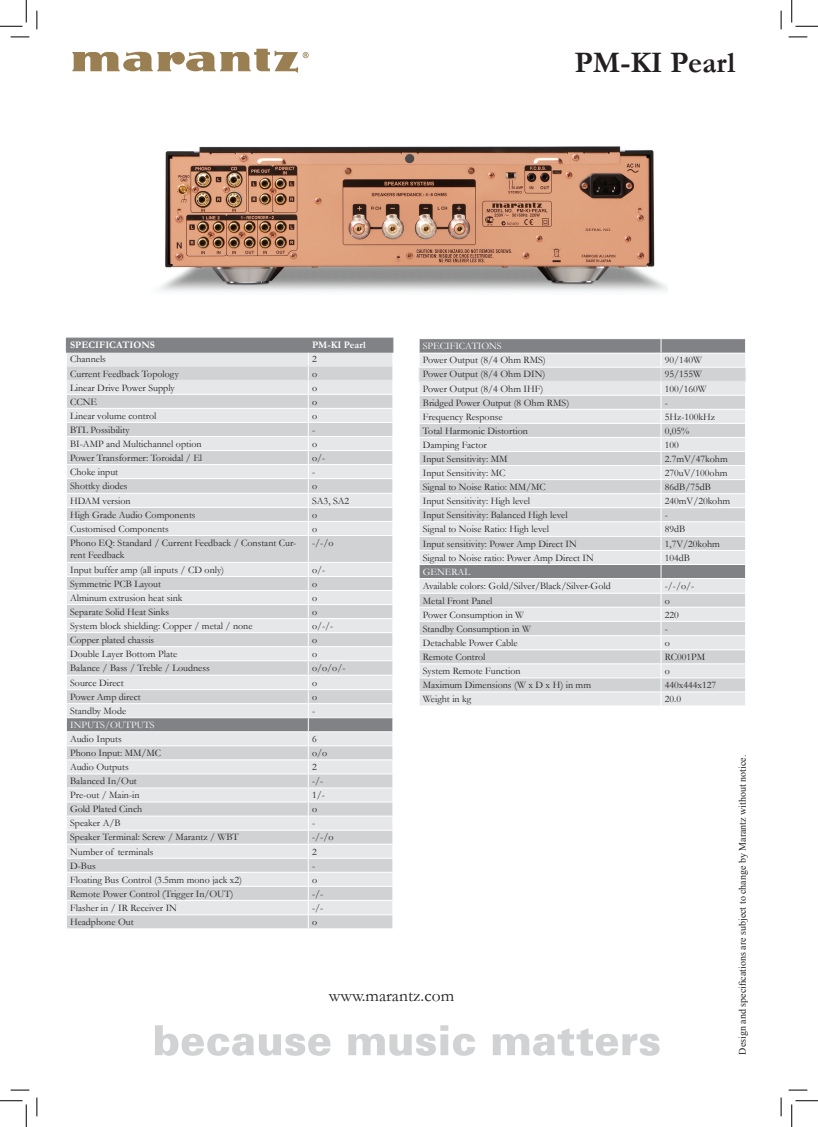
<style>
.page{position:relative;width:818px;height:1127px;background:#fff}
.page>*{position:absolute;margin:0;border:0;box-sizing:border-box;transform-origin:0 0}
.t1{font:700 30px "Garamond";color:#231f20}
.t2{font:17.5px "Garamond";color:#231f20}
.t3{font:10px/12px "Garamond";color:#231f20}
.t4{font:10px "Times New Roman";color:#231f20}
.t5{font:10px "Garamond";color:#fff}
.t6{font:700 10px "Garamond";color:#fff}
</style>
<div class="page">
<svg style="left:155px;top:1025px;width:175px;height:30px"></svg>
<svg style="left:348px;top:1025px;width:127px;height:30px"></svg>
<svg style="left:492px;top:1028px;width:167px;height:27px"></svg>
<svg style="left:72px;top:49px;width:237px;height:24px"></svg>
<img style="left:159px;top:146px;width:508px;height:146px">
<hr style="left:66px;top:337px;width:242px;height:1px;background:#808285">
<hr style="left:308px;top:337px;width:85px;height:1px;background:#808285">
<svg style="left:66px;top:338px;width:327px;height:590px;background:#d9dadc"></svg>
<hr style="left:66px;top:351px;width:242px;height:1px;background:#808285">
<hr style="left:308px;top:351px;width:85px;height:1px;background:#808285">
<svg style="left:419px;top:339px;width:327px;height:366px;background:#d8d9db"></svg>
<hr style="left:419px;top:366px;width:242px;height:1px;background:#fff">
<hr style="left:661px;top:366px;width:85px;height:1px;background:#fff">
<svg style="left:11px;top:36px;width:18px;height:2px"></svg>
<svg style="left:788px;top:36px;width:19px;height:2px"></svg>
<svg style="left:11px;top:1089px;width:18px;height:1px"></svg>
<svg style="left:788px;top:1089px;width:19px;height:1px"></svg>
<svg style="left:36px;top:11px;width:2px;height:18px"></svg>
<svg style="left:36px;top:1097px;width:2px;height:18px"></svg>
<svg style="left:780px;top:11px;width:2px;height:18px"></svg>
<svg style="left:780px;top:1097px;width:2px;height:18px"></svg>
<svg style="left:0;top:0;width:27px;height:27px"></svg>
<svg style="left:0;top:1100px;width:27px;height:26px"></svg>
<svg style="left:791px;top:0;width:27px;height:27px"></svg>
<svg style="left:791px;top:1100px;width:27px;height:26px"></svg>
<h1 class="t1" style="left:574px;top:42px;width:162px">PM-KI Pearl</h1>
<p class="t6" style="left:70px;top:338px;width:86px">SPECIFICATIONS</p>
<p class="t6" style="left:312px;top:338px;width:55px">PM-KI Pearl</p>
<p class="t3" style="left:70px;top:353px;width:37px">Channels</p>
<p class="t3" style="left:312px;top:353px;width:6px">2</p>
<p class="t3" style="left:70px;top:367px;width:110px">Current Feedback Topology</p>
<p class="t3" style="left:312px;top:367px;width:7px">o</p>
<p class="t3" style="left:70px;top:381px;width:106px">Linear Drive Power Supply</p>
<p class="t3" style="left:312px;top:381px;width:7px">o</p>
<p class="t3" style="left:70px;top:395px;width:28px">CCNE</p>
<p class="t3" style="left:312px;top:395px;width:7px">o</p>
<p class="t3" style="left:70px;top:409px;width:88px">Linear volume control</p>
<p class="t3" style="left:312px;top:409px;width:7px">o</p>
<p class="t3" style="left:70px;top:423px;width:61px">BTL Possibility</p>
<p class="t3" style="left:312px;top:423px;width:5px">-</p>
<p class="t3" style="left:70px;top:437px;width:133px">BI-AMP and Multichannel option</p>
<p class="t3" style="left:312px;top:437px;width:7px">o</p>
<p class="t3" style="left:70px;top:451px;width:134px">Power Transformer: Toroidal / El</p>
<p class="t3" style="left:312px;top:451px;width:15px">o/-</p>
<p class="t3" style="left:70px;top:465px;width:50px">Choke input</p>
<p class="t3" style="left:312px;top:465px;width:5px">-</p>
<p class="t3" style="left:70px;top:479px;width:59px">Shottky diodes</p>
<p class="t3" style="left:312px;top:479px;width:7px">o</p>
<p class="t3" style="left:70px;top:494px;width:62px">HDAM version</p>
<p class="t3" style="left:312px;top:494px;width:39px">SA3, SA2</p>
<p class="t3" style="left:70px;top:508px;width:127px">High Grade Audio Components</p>
<p class="t3" style="left:312px;top:508px;width:7px">o</p>
<p class="t3" style="left:70px;top:522px;width:100px">Customised Components</p>
<p class="t3" style="left:312px;top:522px;width:7px">o</p>
<p class="t3" style="left:70px;top:536px;width:228px">Phono EQ: Standard / Current Feedback / Constant Cur&shy;rent Feedback</p>
<p class="t3" style="left:312px;top:536px;width:23px">-/-/o</p>
<p class="t3" style="left:70px;top:563px;width:156px">Input buffer amp (all inputs / CD only)</p>
<p class="t3" style="left:312px;top:563px;width:15px">o/-</p>
<p class="t3" style="left:70px;top:577px;width:92px">Symmetric PCB Layout</p>
<p class="t3" style="left:312px;top:577px;width:7px">o</p>
<p class="t3" style="left:70px;top:591px;width:114px">Alminum extrusion heat sink</p>
<p class="t3" style="left:312px;top:591px;width:7px">o</p>
<p class="t3" style="left:70px;top:605px;width:100px">Separate Solid Heat Sinks</p>
<p class="t3" style="left:312px;top:605px;width:7px">o</p>
<p class="t3" style="left:70px;top:619px;width:184px">System block shielding: Copper / metal / none</p>
<p class="t3" style="left:312px;top:619px;width:23px">o/-/-</p>
<p class="t3" style="left:70px;top:633px;width:86px">Copper plated chassis</p>
<p class="t3" style="left:312px;top:633px;width:7px">o</p>
<p class="t3" style="left:70px;top:647px;width:109px">Double Layer Bottom Plate</p>
<p class="t3" style="left:312px;top:647px;width:7px">o</p>
<p class="t3" style="left:70px;top:661px;width:141px">Balance / Bass / Treble / Loudness</p>
<p class="t3" style="left:312px;top:661px;width:35px">o/o/o/-</p>
<p class="t3" style="left:70px;top:676px;width:55px">Source Direct</p>
<p class="t3" style="left:312px;top:676px;width:7px">o</p>
<p class="t3" style="left:70px;top:690px;width:72px">Power Amp direct</p>
<p class="t3" style="left:312px;top:690px;width:7px">o</p>
<p class="t3" style="left:70px;top:704px;width:58px">Standby Mode</p>
<p class="t3" style="left:312px;top:704px;width:5px">-</p>
<p class="t5" style="left:70px;top:718px;width:86px">INPUTS/OUTPUTS</p>
<p class="t3" style="left:70px;top:732px;width:53px">Audio Inputs</p>
<p class="t3" style="left:312px;top:732px;width:6px">6</p>
<p class="t3" style="left:70px;top:746px;width:93px">Phono Input: MM/MC</p>
<p class="t3" style="left:312px;top:746px;width:17px">o/o</p>
<p class="t3" style="left:70px;top:760px;width:60px">Audio Outputs</p>
<p class="t3" style="left:312px;top:760px;width:6px">2</p>
<p class="t3" style="left:70px;top:774px;width:68px">Balanced In/Out</p>
<p class="t3" style="left:312px;top:774px;width:13px">-/-</p>
<p class="t3" style="left:70px;top:788px;width:71px">Pre-out / Main-in</p>
<p class="t3" style="left:312px;top:788px;width:14px">1/-</p>
<p class="t3" style="left:70px;top:802px;width:74px">Gold Plated Cinch</p>
<p class="t3" style="left:312px;top:802px;width:7px">o</p>
<p class="t3" style="left:70px;top:816px;width:52px">Speaker A/B</p>
<p class="t3" style="left:312px;top:816px;width:5px">-</p>
<p class="t3" style="left:70px;top:830px;width:170px">Speaker Terminal: Screw / Marantz / WBT</p>
<p class="t3" style="left:312px;top:830px;width:23px">-/-/o</p>
<p class="t3" style="left:70px;top:844px;width:85px">Number of terminals</p>
<p class="t3" style="left:312px;top:844px;width:6px">2</p>
<p class="t3" style="left:70px;top:859px;width:27px">D-Bus</p>
<p class="t3" style="left:312px;top:859px;width:5px">-</p>
<p class="t3" style="left:70px;top:873px;width:173px">Floating Bus Control (3.5mm mono jack x2)</p>
<p class="t3" style="left:312px;top:873px;width:7px">o</p>
<p class="t3" style="left:70px;top:887px;width:165px">Remote Power Control (Trigger In/OUT)</p>
<p class="t3" style="left:312px;top:887px;width:13px">-/-</p>
<p class="t3" style="left:70px;top:901px;width:108px">Flasher in / IR Receiver IN</p>
<p class="t3" style="left:312px;top:901px;width:13px">-/-</p>
<p class="t3" style="left:70px;top:915px;width:65px">Headphone Out</p>
<p class="t3" style="left:312px;top:915px;width:7px">o</p>
<p class="t5" style="left:423px;top:339px;width:80px">SPECIFICATIONS</p>
<p class="t3" style="left:423px;top:354px;width:124px">Power Output (8/4 Ohm RMS)</p>
<p class="t3" style="left:665px;top:354px;width:39px">90/140W</p>
<p class="t3" style="left:423px;top:368px;width:124px">Power Output (8/4 Ohm DIN)</p>
<p class="t3" style="left:665px;top:368px;width:39px">95/155W</p>
<p class="t3" style="left:423px;top:382px;width:122px">Power Output (8/4 Ohm IHF)</p>
<p class="t3" style="left:665px;top:382px;width:43px">100/160W</p>
<p class="t3" style="left:423px;top:396px;width:148px">Bridged Power Output (8 Ohm RMS)</p>
<p class="t3" style="left:665px;top:396px;width:5px">-</p>
<p class="t3" style="left:423px;top:410px;width:81px">Frequency Response</p>
<p class="t3" style="left:665px;top:410px;width:52px">5Hz-100kHz</p>
<p class="t3" style="left:423px;top:424px;width:107px">Total Harmonic Distortion</p>
<p class="t3" style="left:665px;top:424px;width:26px">0,05%</p>
<p class="t3" style="left:423px;top:438px;width:65px">Damping Factor</p>
<p class="t3" style="left:665px;top:438px;width:16px">100</p>
<p class="t3" style="left:423px;top:452px;width:86px">Input Sensitivity: MM</p>
<p class="t3" style="left:665px;top:452px;width:64px">2.7mV/47kohm</p>
<p class="t3" style="left:423px;top:466px;width:84px">Input Sensitivity: MC</p>
<p class="t3" style="left:665px;top:466px;width:64px">270uV/100ohm</p>
<p class="t3" style="left:423px;top:480px;width:125px">Signal to Noise Ratio: MM/MC</p>
<p class="t3" style="left:665px;top:480px;width:48px">86dB/75dB</p>
<p class="t3" style="left:423px;top:494px;width:109px">Input Sensitivity: High level</p>
<p class="t3" style="left:665px;top:494px;width:67px">240mV/20kohm</p>
<p class="t3" style="left:423px;top:508px;width:146px">Input Sensitivity: Balanced High level</p>
<p class="t3" style="left:665px;top:508px;width:5px">-</p>
<p class="t3" style="left:423px;top:522px;width:128px">Signal to Noise Ratio: High level</p>
<p class="t3" style="left:665px;top:522px;width:22px">89dB</p>
<p class="t3" style="left:423px;top:537px;width:155px">Input sensitivity: Power Amp Direct IN</p>
<p class="t3" style="left:665px;top:537px;width:57px">1,7V/20kohm</p>
<p class="t3" style="left:423px;top:551px;width:173px">Signal to Noise ratio: Power Amp Direct IN</p>
<p class="t3" style="left:665px;top:551px;width:27px">104dB</p>
<p class="t5" style="left:423px;top:565px;width:49px">GENERAL</p>
<p class="t3" style="left:423px;top:579px;width:189px">Available colors: Gold/Silver/Black/Silver-Gold</p>
<p class="t3" style="left:665px;top:579px;width:31px">-/-/o/-</p>
<p class="t3" style="left:423px;top:594px;width:71px">Metal Front Panel</p>
<p class="t3" style="left:665px;top:594px;width:7px">o</p>
<p class="t3" style="left:423px;top:608px;width:103px">Power Consumption in W</p>
<p class="t3" style="left:665px;top:608px;width:16px">220</p>
<p class="t3" style="left:423px;top:622px;width:110px">Standby Consumption in W</p>
<p class="t3" style="left:665px;top:622px;width:5px">-</p>
<p class="t3" style="left:423px;top:636px;width:96px">Detachable Power Cable</p>
<p class="t3" style="left:665px;top:636px;width:7px">o</p>
<p class="t3" style="left:423px;top:650px;width:64px">Remote Control</p>
<p class="t3" style="left:665px;top:650px;width:42px">RC001PM</p>
<p class="t3" style="left:423px;top:664px;width:99px">System Remote Function</p>
<p class="t3" style="left:665px;top:664px;width:7px">o</p>
<p class="t3" style="left:423px;top:678px;width:170px">Maximum Dimensions (W x D x H) in mm</p>
<p class="t3" style="left:665px;top:678px;width:53px">440x444x127</p>
<p class="t3" style="left:423px;top:692px;width:50px">Weight in kg</p>
<p class="t3" style="left:665px;top:692px;width:18px">20.0</p>
<h2 class="t2" style="left:329px;top:983px;width:127px">www.marantz.com</h2>
<p class="t4" style="left:735px;top:1054px;width:301px;rotate:-90deg">Design and specifications are subject to change by Marantz without notice.</p>
</div>
